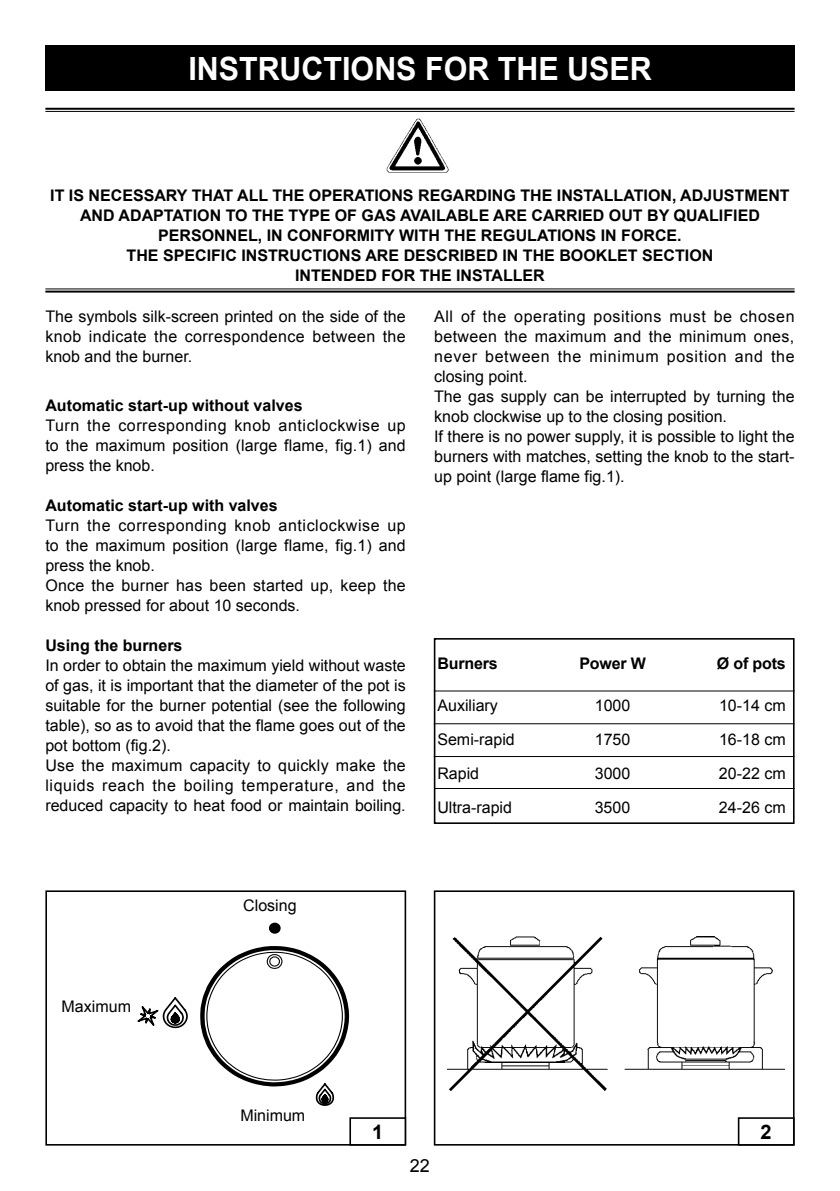
<style>
.page{position:relative;width:840px;height:1191px;background:#fff}
.page>*{position:absolute;margin:0;border:0;box-sizing:border-box;transform-origin:0 0}
.t1{font:700 32px "Arial";color:#fff;scale:.95 1}
.t2{font:700 20px "Arial";color:#000}
.t3{font:18px "Arial";color:#000}
.t4{font:16px/20px "Arial";color:#000}
.t5{font:700 16px/20px "Arial";color:#000;text-align:center}
</style>
<div class="page">
<img style="left:447px;top:936px;width:337px;height:154px">
<div style="left:433px;top:890px;width:361px;height:255px;border:2px solid #000"></div>
<div style="left:737px;top:1117px;width:57px;height:28px;border:2px solid #000"></div>
<svg style="left:137px;top:946px;width:213px;height:160px"></svg>
<div style="left:269px;top:922px;width:11px;height:11px;background:#000;border-radius:50%"></div>
<div style="left:45px;top:890px;width:361px;height:255px;border:2px solid #000"></div>
<div style="left:349px;top:1117px;width:57px;height:28px;border:2px solid #000"></div>
<div style="left:45px;top:45px;width:749px;height:46px;background:#000"></div>
<img style="left:386px;top:118px;width:63px;height:55px">
<hr style="left:45px;top:108px;width:749px;height:4px;background:#ebebeb">
<hr style="left:45px;top:108px;width:749px;height:2px;background:#000">
<hr style="left:45px;top:111px;width:749px;height:1px;background:#000">
<hr style="left:45px;top:288px;width:749px;height:4px;background:#919191">
<hr style="left:45px;top:288px;width:749px;height:1px;background:#000">
<hr style="left:45px;top:290px;width:749px;height:2px;background:#000">
<div style="left:433px;top:638px;width:361px;height:186px;border:2px solid #000"></div>
<hr style="left:433px;top:756px;width:361px;height:1px;background:#000">
<hr style="left:433px;top:723px;width:361px;height:1px;background:#000">
<hr style="left:433px;top:690px;width:361px;height:1px;background:#000">
<hr style="left:434px;top:788px;width:360px;height:1px;background:#000">
<h1 class="t1" style="left:188px;top:47px;width:21px">instructions</h1>
<h1 class="t1" style="left:425px;top:47px;width:240px">FOR THE USER</h1>
<p class="t5" style="left:50px;top:186px;width:740px">IT IS NECESSARY THAT ALL THE OPERATIONS REGARDING THE INSTALLATION, ADJUSTMENT AND ADAPTATION TO THE TYPE OF GAS AVAILABLE ARE CARRIED OUT BY QUALIFIED PERSONNEL, IN CONFORMITY WITH THE REGULATIONS IN FORCE.<br>THE SPECIFIC INSTRUCTIONS ARE DESCRIBED IN THE BOOKLET SECTION<br>INTENDED FOR THE INSTALLER</p>
<p class="t4" style="left:45px;top:306px;width:362px;text-align:justify">The symbols silk-screen printed on the side of the knob indicate the correspondence between the knob and the burner.</p>
<p class="t5" style="left:45px;top:395px;width:258px">Automatic start-up without valves</p>
<p class="t4" style="left:45px;top:415px;width:362px;text-align:justify">Turn the corresponding knob anticlockwise up to the maximum position (large flame, fig.1) and press the knob.</p>
<p class="t5" style="left:45px;top:495px;width:234px">Automatic start-up with valves</p>
<p class="t4" style="left:45px;top:515px;width:362px">Turn the corresponding knob anticlockwise up to the maximum position (large flame, fig.1) and press the knob.<br>Once the burner has been started up, keep the knob pressed for about 10 seconds.</p>
<p class="t5" style="left:45px;top:635px;width:138px">Using the burners</p>
<p class="t4" style="left:45px;top:655px;width:362px">In order to obtain the maximum yield without waste of gas, it is important that the diameter of the pot is suitable for the burner potential (see the following table), so as to avoid that the flame goes out of the pot bottom (fig.2).<br>Use the maximum capacity to quickly make the liquids reach the boiling temperature, and the reduced capacity to heat food or maintain boiling.</p>
<p class="t4" style="left:434px;top:306px;width:362px">All of the operating positions must be chosen between the maximum and the minimum ones, never between the minimum position and the closing point.<br>The gas supply can be interrupted by turning the knob clockwise up to the closing position.<br>If there is no power supply, it is possible to light the burners with matches, setting the knob to the start&shy;up point (large flame fig.1).</p>
<p class="t5" style="left:437px;top:653px;width:62px">Burners</p>
<p class="t5" style="left:579px;top:653px;width:68px">Power W</p>
<p class="t5" style="left:716px;top:653px;width:70px">Ø of pots</p>
<p class="t4" style="left:437px;top:695px;width:62px">Auxiliary</p>
<p class="t4" style="left:594px;top:695px;width:37px">1000</p>
<p class="t4" style="left:718px;top:695px;width:68px">10-14 cm</p>
<p class="t4" style="left:437px;top:729px;width:79px">Semi-rapid</p>
<p class="t4" style="left:594px;top:729px;width:37px">1750</p>
<p class="t4" style="left:718px;top:729px;width:68px">16-18 cm</p>
<p class="t4" style="left:437px;top:763px;width:43px">Rapid</p>
<p class="t4" style="left:594px;top:763px;width:37px">3000</p>
<p class="t4" style="left:718px;top:763px;width:68px">20-22 cm</p>
<p class="t4" style="left:437px;top:797px;width:76px">Ultra-rapid</p>
<p class="t4" style="left:594px;top:797px;width:37px">3500</p>
<p class="t4" style="left:718px;top:797px;width:68px">24-26 cm</p>
<p class="t4" style="left:243px;top:895px;width:55px">Closing</p>
<p class="t4" style="left:62px;top:996px;width:71px">Maximum</p>
<p class="t4" style="left:240px;top:1105px;width:66px">Minimum</p>
<p class="t2" style="left:372px;top:1118px;width:13px">1</p>
<p class="t2" style="left:760px;top:1118px;width:13px">2</p>
<p class="t3" style="left:410px;top:1153px;width:22px">22</p>
</div>
